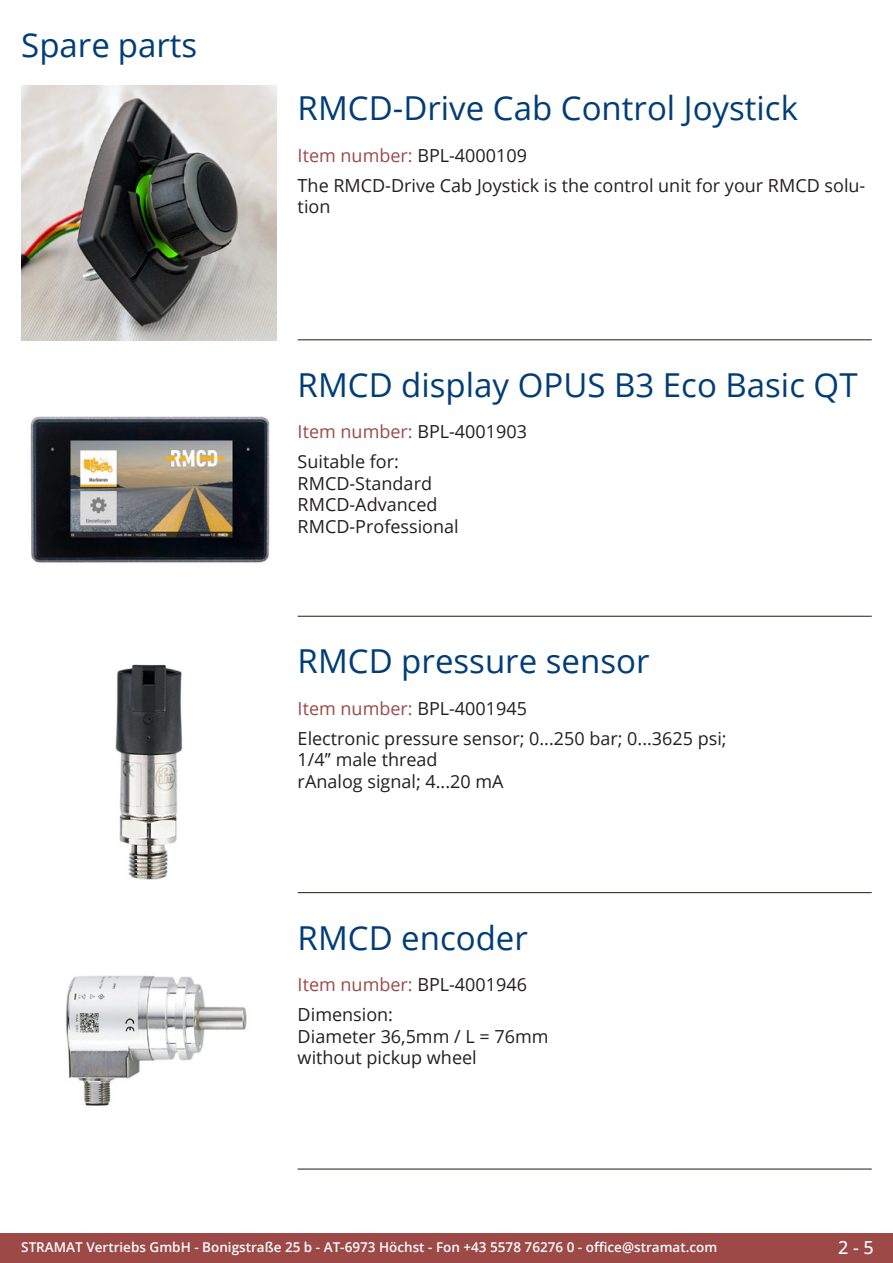
<style>
.page{position:relative;width:893px;height:1263px;background:#fff}
.page>*{position:absolute;margin:0;border:0;box-sizing:border-box;transform-origin:0 0}
.Produkttitel{font:33px "Open Sans";color:#003d78}
.RastTitel{font:33px "Open Sans";color:#003d78}
.Beschreibung_Text{font:18px/21.6px "Open Sans";color:#231f20}
.TechDaten_Überschrif{font:18px "Open Sans";color:#9c4948}
.t1{font:500 18px "Open Sans";color:#fff}
.t2{font:600 13.5px "Open Sans";color:#fff}
.s1{color:#231f20}
</style>
<div class="page">
<div style="left:0;top:1233px;width:893px;height:30px;background:#9c4948"></div>
<hr style="left:298px;top:340px;width:574px;height:1px;background:#201d08">
<hr style="left:298px;top:616px;width:574px;height:1px;background:#201d08">
<hr style="left:298px;top:892px;width:574px;height:1px;background:#201d08">
<hr style="left:298px;top:1169px;width:574px;height:1px;background:#201d08">
<img style="left:21px;top:85px;width:255px;height:255px">
<img style="left:30px;top:416px;width:240px;height:147px">
<img style="left:115px;top:664px;width:68px;height:216px">
<img style="left:65px;top:975px;width:182px;height:131px">
<p class="RastTitel" style="left:21px;top:22px;width:178px">Spare parts</p>
<p class="Produkttitel" style="left:298px;top:86px;width:502px">RMCD-Drive Cab Control Joystick</p>
<p class="TechDaten_Überschrif" style="left:298px;top:143px;width:231px">Item number: <span class="s1">BPL-4000109</span></p>
<p class="Beschreibung_Text" style="left:298px;top:174px;width:568px">The RMCD-Drive Cab Joystick is the control unit for your RMCD solu&shy;tion</p>
<p class="Produkttitel" style="left:298px;top:362px;width:561px">RMCD display OPUS B3 Eco Basic QT</p>
<p class="TechDaten_Überschrif" style="left:298px;top:420px;width:231px">Item number: <span class="s1">BPL-4001903</span></p>
<p class="Beschreibung_Text" style="left:298px;top:450px;width:163px">Suitable for:<br>RMCD-Standard<br>RMCD-Advanced<br>RMCD-Professional</p>
<p class="Produkttitel" style="left:298px;top:638px;width:353px">RMCD pressure sensor</p>
<p class="TechDaten_Überschrif" style="left:298px;top:696px;width:231px">Item number: <span class="s1">BPL-4001945</span></p>
<p class="Beschreibung_Text" style="left:298px;top:727px;width:431px">Electronic pressure sensor; 0...250 bar; 0...3625 psi;<br>1/4’’ male thread<br>rAnalog signal; 4...20 mA</p>
<p class="Produkttitel" style="left:298px;top:915px;width:232px">RMCD encoder</p>
<p class="TechDaten_Überschrif" style="left:298px;top:972px;width:231px">Item number: <span class="s1">BPL-4001946</span></p>
<p class="Beschreibung_Text" style="left:298px;top:1003px;width:252px">Dimension:<br>Diameter 36,5mm / L = 76mm without pickup wheel</p>
<p class="t2" style="left:21px;top:1238px;width:698px">STRAMAT Vertriebs GmbH - Bonigstraße 25 b - AT-6973 Höchst - Fon +43 5578 76276 0 - office@stramat.com</p>
<p class="t1" style="left:838px;top:1234px;width:37px">2 - 5</p>
</div>
